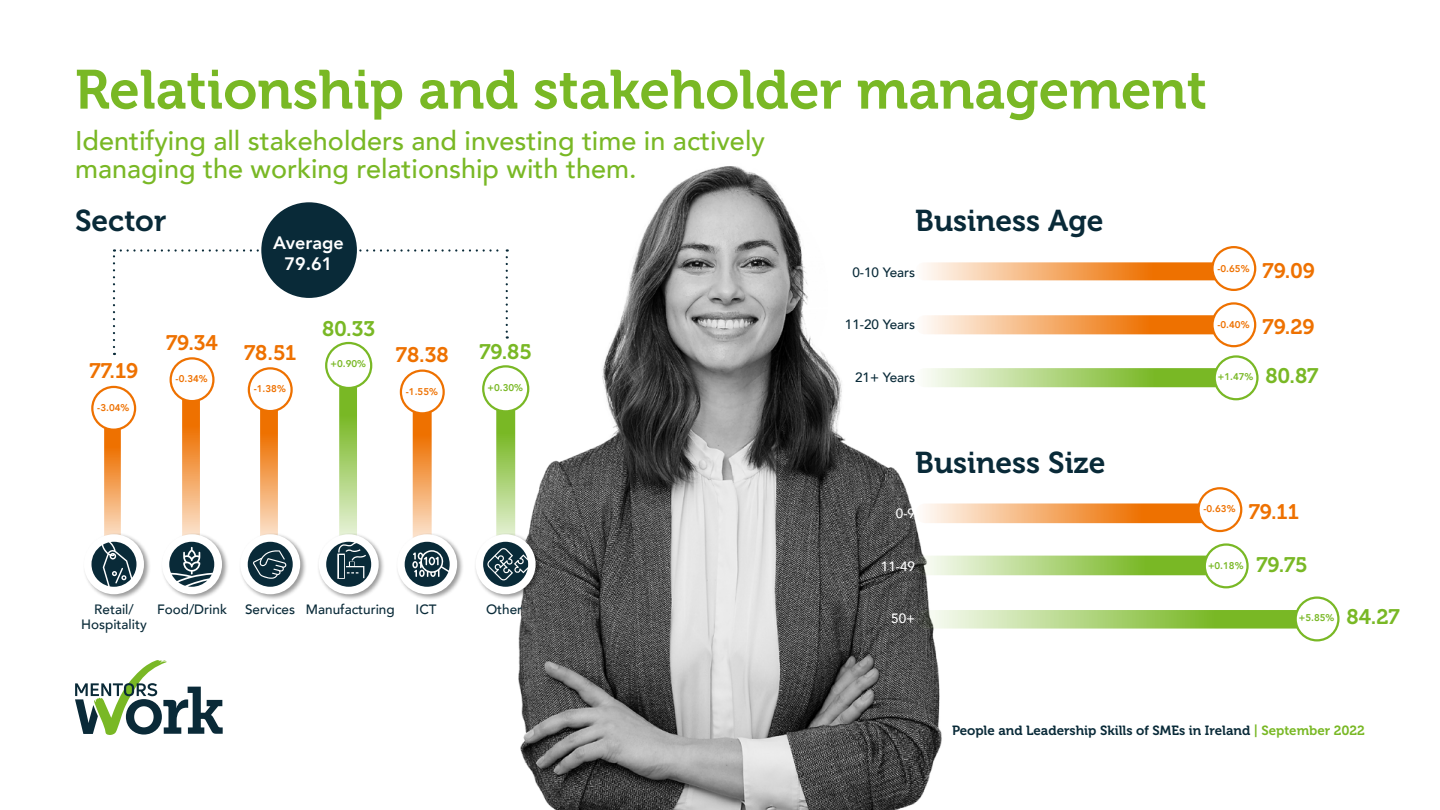
<style>
.page{position:relative;width:1440px;height:810px;background:#fff}
.page>*{position:absolute;margin:0;border:0;box-sizing:border-box;transform-origin:0 0}
.t1{font:54.82px "Museo 700";color:#79b825}
.t2{font:30px "Museo 700";color:#092a38}
.t3{font:500 27px/28.5px "Avenir";color:#79b825}
.t4{font:21px "Museo 700";letter-spacing:-.01em;color:#ee7100}
.t5{font:21px "Museo 700";letter-spacing:-.005em;color:#79b825}
.t6{font:800 18px/21px "Avenir";color:#fff;text-align:center}
.t7{font:500 13.5px/15px "Avenir";color:#092a38;text-align:center}
.t8{font:500 13.5px "Avenir";color:#fff}
.t9{font:13.27px "Museo 700";color:#092a38}
.t10{font:800 9.75px "Avenir";color:#ee7100}
.t11{font:800 9.75px "Avenir";color:#79b825}
.s1{color:#79b825}
</style>
<div class="page">
<img style="left:91px;top:166px;width:1161px;height:644px">
<svg style="left:915px;top:262px;width:319px;height:18px;background:#f4aa68"></svg>
<svg style="left:915px;top:368px;width:322px;height:19px;background:#aed47c"></svg>
<svg style="left:915px;top:315px;width:315px;height:19px;background:#f4a966"></svg>
<svg style="left:915px;top:556px;width:309px;height:19px;background:#a8ce75"></svg>
<svg style="left:915px;top:503px;width:305px;height:20px;background:#f4aa68"></svg>
<svg style="left:915px;top:610px;width:402px;height:19px;background:#a8cd76"></svg>
<svg style="left:413px;top:392px;width:19px;height:168px;background:#f39f53"></svg>
<svg style="left:496px;top:389px;width:19px;height:171px;background:#a4cf6c"></svg>
<svg style="left:339px;top:365px;width:18px;height:195px;background:#a5cf6d"></svg>
<svg style="left:260px;top:390px;width:18px;height:170px;background:#f39e52"></svg>
<svg style="left:104px;top:408px;width:17px;height:152px;background:#f39f53"></svg>
<svg style="left:182px;top:380px;width:18px;height:180px;background:#f39f53"></svg>
<div style="left:92px;top:387px;width:43px;height:43px;background:#fff;border-radius:50%"></div>
<div style="left:91px;top:386px;width:45px;height:45px;border:2px solid #ee7100;border-radius:50%"></div>
<div style="left:171px;top:358px;width:42px;height:43px;background:#fff;border-radius:50%"></div>
<div style="left:170px;top:357px;width:45px;height:45px;border:2px solid #ee7100;border-radius:50%"></div>
<div style="left:249px;top:368px;width:43px;height:43px;background:#fff;border-radius:50%"></div>
<div style="left:248px;top:367px;width:45px;height:45px;border:2px solid #ee7100;border-radius:50%"></div>
<div style="left:401px;top:371px;width:43px;height:42px;background:#fff;border-radius:50%"></div>
<div style="left:400px;top:369px;width:45px;height:45px;border:2px solid #ee7100;border-radius:50%"></div>
<div style="left:326px;top:343px;width:45px;height:45px;background:#fff;border-radius:50%"></div>
<div style="left:325px;top:342px;width:47px;height:47px;border:2px solid #79b825;border-radius:50%"></div>
<div style="left:483px;top:366px;width:45px;height:45px;background:#fff;border-radius:50%"></div>
<div style="left:482px;top:365px;width:47px;height:47px;border:2px solid #79b825;border-radius:50%"></div>
<div style="left:83px;top:533px;width:68px;height:68px;background:#000;opacity:.4"></div>
<div style="left:84px;top:534px;width:60px;height:60px;background:#fff;border-radius:50%"></div>
<div style="left:161px;top:533px;width:68px;height:68px;background:#000;opacity:.4"></div>
<div style="left:162px;top:534px;width:60px;height:60px;background:#fff;border-radius:50%"></div>
<div style="left:239px;top:533px;width:68px;height:68px;background:#000;opacity:.4"></div>
<div style="left:240px;top:534px;width:60px;height:60px;background:#fff;border-radius:50%"></div>
<div style="left:317px;top:533px;width:69px;height:68px;background:#000;opacity:.4"></div>
<div style="left:319px;top:534px;width:60px;height:60px;background:#fff;border-radius:50%"></div>
<div style="left:396px;top:533px;width:68px;height:68px;background:#000;opacity:.4"></div>
<div style="left:397px;top:534px;width:60px;height:60px;background:#fff;border-radius:50%"></div>
<div style="left:474px;top:533px;width:69px;height:68px;background:#000;opacity:.4"></div>
<div style="left:476px;top:534px;width:60px;height:60px;background:#fff;border-radius:50%"></div>
<svg style="left:91px;top:542px;width:45px;height:45px"></svg>
<svg style="left:169px;top:542px;width:45px;height:45px"></svg>
<svg style="left:248px;top:542px;width:45px;height:45px"></svg>
<svg style="left:326px;top:542px;width:45px;height:45px"></svg>
<svg style="left:405px;top:542px;width:45px;height:45px"></svg>
<svg style="left:483px;top:542px;width:45px;height:45px"></svg>
<div style="left:1212px;top:247px;width:43px;height:43px;background:#fff;border-radius:50%"></div>
<div style="left:1211px;top:246px;width:45px;height:45px;border:2px solid #ee7100;border-radius:50%"></div>
<div style="left:1212px;top:303px;width:43px;height:43px;background:#fff;border-radius:50%"></div>
<div style="left:1211px;top:302px;width:45px;height:45px;border:2px solid #ee7100;border-radius:50%"></div>
<div style="left:1215px;top:356px;width:42px;height:43px;background:#fff;border-radius:50%"></div>
<div style="left:1214px;top:355px;width:45px;height:45px;border:2px solid #79b825;border-radius:50%"></div>
<div style="left:1198px;top:488px;width:43px;height:43px;background:#fff;border-radius:50%"></div>
<div style="left:1197px;top:487px;width:45px;height:45px;border:2px solid #ee7100;border-radius:50%"></div>
<div style="left:1296px;top:598px;width:42px;height:42px;background:#fff;border-radius:50%"></div>
<div style="left:1295px;top:596px;width:45px;height:45px;border:2px solid #79b825;border-radius:50%"></div>
<div style="left:1205px;top:545px;width:43px;height:42px;background:#fff;border-radius:50%"></div>
<div style="left:1204px;top:543px;width:45px;height:45px;border:2px solid #79b825;border-radius:50%"></div>
<svg style="left:113px;top:249px;width:2px;height:98px"></svg>
<svg style="left:121px;top:249px;width:387px;height:90px"></svg>
<div style="left:261px;top:202px;width:96px;height:96px;background:#092a38;border-radius:50%"></div>
<svg style="left:75px;top:660px;width:148px;height:75px"></svg>
<p class="t1" style="left:75px;top:59px;width:1134px">Relationship and stakeholder management</p>
<p class="t3" style="left:75px;top:125px;width:691px">Identifying all stakeholders and investing time in actively managing the working relationship with them.</p>
<p class="t2" style="left:75px;top:204px;width:93px">Sector</p>
<p class="t2" style="left:915px;top:204px;width:190px">Business Age</p>
<p class="t6" style="left:273px;top:232px;width:72px">Average<br>79.61</p>
<p class="t7" style="left:852px;top:264px;width:64px">0-10 Years</p>
<p class="t10" style="left:1217px;top:261px;width:34px">-0.65%</p>
<p class="t4" style="left:1263px;top:259px;width:54px">79.09</p>
<p class="t4" style="left:89px;top:359px;width:50px">77.19</p>
<p class="t10" style="left:97px;top:400px;width:34px">-3.04%</p>
<p class="t4" style="left:166px;top:331px;width:53px">79.34</p>
<p class="t10" style="left:176px;top:371px;width:34px">-0.34%</p>
<p class="t5" style="left:322px;top:317px;width:54px">80.33</p>
<p class="t4" style="left:244px;top:341px;width:54px">78.51</p>
<p class="t4" style="left:396px;top:343px;width:54px">78.38</p>
<p class="t11" style="left:331px;top:356px;width:37px">+0.90%</p>
<p class="t10" style="left:254px;top:381px;width:34px">-1.38%</p>
<p class="t10" style="left:406px;top:384px;width:34px">-1.55%</p>
<p class="t5" style="left:479px;top:340px;width:54px">79.85</p>
<p class="t11" style="left:488px;top:380px;width:37px">+0.30%</p>
<p class="t7" style="left:845px;top:317px;width:72px">11-20 Years</p>
<p class="t7" style="left:855px;top:369px;width:62px">21+ Years</p>
<p class="t2" style="left:915px;top:445px;width:192px">Business Size</p>
<p class="t10" style="left:1217px;top:317px;width:34px">-0.40%</p>
<p class="t4" style="left:1263px;top:315px;width:53px">79.29</p>
<p class="t11" style="left:1218px;top:369px;width:37px">+1.47%</p>
<p class="t5" style="left:1265px;top:364px;width:54px">80.87</p>
<p class="t7" style="left:306px;top:601px;width:90px">Manufacturing</p>
<p class="t7" style="left:81px;top:601px;width:67px">Retail/<br>Hospitality</p>
<p class="t7" style="left:157px;top:601px;width:72px">Food/Drink</p>
<p class="t7" style="left:245px;top:601px;width:52px">Services</p>
<p class="t7" style="left:416px;top:601px;width:23px">ICT</p>
<p class="t7" style="left:486px;top:601px;width:38px">Other</p>
<p class="t8" style="left:896px;top:501px;width:21px">0-9</p>
<p class="t10" style="left:1203px;top:501px;width:34px">-0.63%</p>
<p class="t4" style="left:1249px;top:500px;width:52px">79.11</p>
<p class="t8" style="left:881px;top:554px;width:36px">11-49</p>
<p class="t11" style="left:1208px;top:558px;width:37px">+0.18%</p>
<p class="t5" style="left:1256px;top:553px;width:53px">79.75</p>
<p class="t8" style="left:891px;top:607px;width:26px">50+</p>
<p class="t11" style="left:1299px;top:610px;width:37px">+5.85%</p>
<p class="t5" style="left:1346px;top:605px;width:55px">84.27</p>
<p class="t9" style="left:952px;top:723px;width:414px">People and Leadership Skills of SMEs in Ireland <span class="s1">| September 2022</span></p>
</div>
